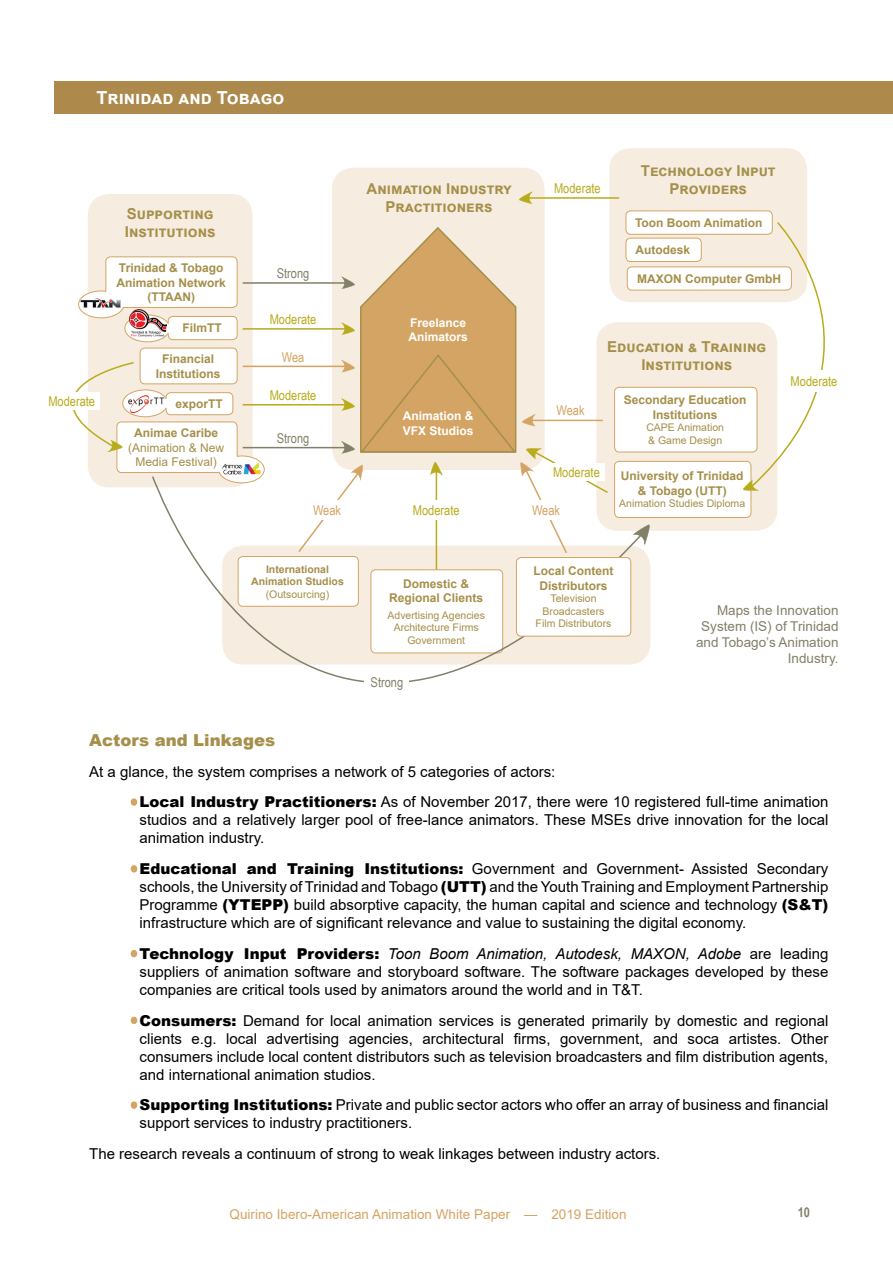
<style>
.page{position:relative;width:893px;height:1263px;background:#fff}
.page>*{position:absolute;margin:0;border:0;box-sizing:border-box;transform-origin:0 0}
.t1{font:700 18px "Arial";color:#fff}
.t2{font:900 16.5px "Arial";color:#a58f4a}
.t3{font:15px/18px "Arial";color:#000;text-align:justify}
.t4{font:700 15px/18px "Arial";color:#a58f4a}
.t5{font:13.5px/16.2px "Arial";color:#828068;text-align:right}
.t6{font:13.5px "Arial Narrow";color:#b8ac1c}
.t7{font:13.5px "Arial";color:#d4a464}
.t8{font:13.5px "Arial Narrow";color:#828068}
.t9{font:13.5px "Arial Narrow";color:#d4a464}
.t10{font:700 13.5px "Arial Narrow";color:#828068}
.t11{font:700 12px/14.4px "Arial";color:#a58f4a;text-align:center}
.t12{font:700 12px/14.4px "Arial";color:#fff}
.t13{font:12px/14.4px "Arial";color:#a58f4a;text-align:center}
.t14{font:10.5px/12.6px "Arial";color:#a58f4a;text-align:center}
.t15{font:700 10.5px/12.6px "Arial";color:#a58f4a;text-align:center}
.s1{font-family:"Arial Narrow";font-weight:700;color:#d4a464}
.s2{font-weight:900}
.s3{font-style:italic}
</style>
<div class="page">
<svg style="left:524px;top:1215px;width:13px;height:1px"></svg>
<div style="left:54px;top:81px;width:839px;height:33px;background:#ad894c"></div>
<svg style="left:130px;top:798px;width:8px;height:8px"></svg>
<svg style="left:130px;top:865px;width:8px;height:8px"></svg>
<svg style="left:130px;top:950px;width:8px;height:8px"></svg>
<svg style="left:130px;top:1016px;width:8px;height:8px"></svg>
<svg style="left:130px;top:1101px;width:8px;height:8px"></svg>
<div style="left:596px;top:322px;width:181px;height:209px;background:#f6ede0;border-radius:21px"></div>
<div style="left:88px;top:194px;width:165px;height:293px;background:#f6ede0;border-radius:21px"></div>
<div style="left:332px;top:168px;width:213px;height:302px;background:#f6ede0;border-radius:21px"></div>
<div style="left:609px;top:148px;width:198px;height:154px;background:#f6ede0;border-radius:21px"></div>
<div style="left:106px;top:257px;width:131px;height:50px;background:#fff;border-radius:5px"></div>
<div style="left:105px;top:256px;width:132px;height:52px;border:1px solid #d4a464;border-radius:5px"></div>
<div style="left:168px;top:316px;width:69px;height:24px;background:#fff;border-radius:5px"></div>
<div style="left:168px;top:316px;width:69px;height:24px;border:1px solid #d4a464;border-radius:5px"></div>
<div style="left:166px;top:393px;width:67px;height:22px;background:#fff;border-radius:5px"></div>
<div style="left:166px;top:392px;width:67px;height:23px;border:1px solid #d4a464;border-radius:5px"></div>
<div style="left:117px;top:422px;width:120px;height:50px;background:#fff;border-radius:5px"></div>
<div style="left:117px;top:422px;width:120px;height:51px;border:1px solid #d4a464;border-radius:5px"></div>
<div style="left:140px;top:348px;width:97px;height:36px;background:#fff;border-radius:5px"></div>
<div style="left:140px;top:348px;width:97px;height:36px;border:1px solid #d4a464;border-radius:5px"></div>
<div style="left:615px;top:387px;width:142px;height:65px;background:#fff;border-radius:5px"></div>
<div style="left:614px;top:387px;width:143px;height:65px;border:1px solid #d4a464;border-radius:5px"></div>
<div style="left:615px;top:461px;width:136px;height:56px;background:#fff;border-radius:5px"></div>
<div style="left:614px;top:461px;width:137px;height:57px;border:1px solid #d4a464;border-radius:5px"></div>
<div style="left:626px;top:211px;width:146px;height:23px;background:#fff;border-radius:5px"></div>
<div style="left:626px;top:210px;width:147px;height:25px;border:1px solid #d4a464;border-radius:5px"></div>
<div style="left:626px;top:238px;width:75px;height:23px;background:#fff;border-radius:5px"></div>
<div style="left:626px;top:238px;width:76px;height:24px;border:1px solid #d4a464;border-radius:5px"></div>
<div style="left:627px;top:267px;width:164px;height:23px;background:#fff;border-radius:5px"></div>
<div style="left:627px;top:266px;width:165px;height:24px;border:1px solid #d4a464;border-radius:5px"></div>
<svg style="left:151px;top:475px;width:500px;height:208px"></svg>
<div style="left:516px;top:557px;width:115px;height:79px;background:#fff;border-radius:5px"></div>
<div style="left:516px;top:557px;width:115px;height:79px;border:1px solid #d4a464;border-radius:5px"></div>
<hr style="left:243px;top:282px;width:104px;height:2px;background:#828068">
<hr style="left:243px;top:328px;width:104px;height:2px;background:#b8ac1c">
<hr style="left:243px;top:366px;width:104px;height:1px;background:#d4a464">
<hr style="left:243px;top:404px;width:104px;height:1px;background:#b8ac1c">
<hr style="left:436px;top:471px;width:1px;height:98px;background:#b8ac1c">
<hr style="left:243px;top:447px;width:104px;height:1px;background:#828068">
<svg style="left:297px;top:227px;width:312px;height:328px"></svg>
<div style="left:278px;top:501px;width:98px;height:19px;background:#fff"></div>
<hr style="left:527px;top:197px;width:92px;height:2px;background:#b8ac1c">
<svg style="left:519px;top:191px;width:14px;height:13px"></svg>
<svg style="left:743px;top:221px;width:82px;height:270px"></svg>
<div style="left:780px;top:370px;width:68px;height:22px;background:#fff"></div>
<img style="left:167px;top:393px;width:1px;height:22px">
<img style="left:169px;top:317px;width:1px;height:20px">
<svg style="left:78px;top:290px;width:91px;height:53px"></svg>
<div style="left:548px;top:463px;width:57px;height:18px;background:#fff"></div>
<div style="left:365px;top:672px;width:44px;height:20px;background:#fff"></div>
<svg style="left:73px;top:361px;width:94px;height:91px"></svg>
<svg style="left:218px;top:455px;width:47px;height:29px"></svg>
<p class="t1" style="left:97px;top:85px;width:189px">Trinidad and Tobago</p>
<p class="t6" style="left:48px;top:392px;width:48px">Moderate</p>
<p class="t4" style="left:125px;top:205px;width:92px">Supporting<br>Institutions</p>
<p class="t11" style="left:117px;top:261px;width:111px">Trinidad &amp; Tobago<br>Animation Network (TTAAN)</p>
<p class="t11" style="left:182px;top:321px;width:41px">FilmTT</p>
<p class="t11" style="left:156px;top:352px;width:66px">Financial<br>Institutions</p>
<p class="t11" style="left:176px;top:397px;width:49px">exporTT</p>
<p class="t11" style="left:134px;top:426px;width:86px">Animae Caribe</p>
<p class="t13" style="left:128px;top:440px;width:98px">(Animation &amp; New<br>Media Festival)</p>
<p class="t4" style="left:641px;top:162px;width:136px">Technology Input</p>
<p class="t4" style="left:366px;top:180px;width:147px">Animation Industry</p>
<p class="t4" style="left:669px;top:180px;width:79px">Providers</p>
<p class="t4" style="left:386px;top:198px;width:108px">Practitioners</p>
<p class="t6" style="left:554px;top:179px;width:48px">Moderate</p>
<p class="t8" style="left:277px;top:263px;width:34px">Strong</p>
<p class="t6" style="left:270px;top:309px;width:48px">Moderate</p>
<p class="t9" style="left:282px;top:347px;width:24px">Wea</p>
<p class="t6" style="left:270px;top:385px;width:48px">Moderate</p>
<p class="t8" style="left:277px;top:428px;width:34px">Strong</p>
<p class="t12" style="left:409px;top:315px;width:61px">Freelance<br>Animators</p>
<p class="t12" style="left:403px;top:409px;width:72px">Animation &amp;<br>VFX Studios</p>
<p class="t9" style="left:556px;top:400px;width:30px">Weak</p>
<p class="t6" style="left:553px;top:462px;width:48px">Moderate</p>
<p class="t9" style="left:313px;top:501px;width:30px">Weak</p>
<p class="t6" style="left:413px;top:501px;width:48px">Moderate</p>
<p class="t9" style="left:532px;top:501px;width:30px">Weak</p>
<p class="t11" style="left:635px;top:216px;width:129px">Toon Boom Animation</p>
<p class="t11" style="left:635px;top:243px;width:56px">Autodesk</p>
<p class="t11" style="left:637px;top:272px;width:145px">MAXON Computer GmbH</p>
<p class="t4" style="left:607px;top:337px;width:161px;text-align:center">Education &amp; Training<br>Institutions</p>
<p class="t11" style="left:624px;top:393px;width:124px">Secondary Education<br>Institutions</p>
<p class="t14" style="left:646px;top:421px;width:79px;text-align:left">CAPE Animation &amp; Game Design</p>
<p class="t11" style="left:621px;top:469px;width:124px">University of Trinidad &amp; Tobago (UTT)</p>
<p class="t14" style="left:619px;top:497px;width:127px">Animation Studies Diploma</p>
<p class="t6" style="left:791px;top:371px;width:48px">Moderate</p>
<p class="t15" style="left:251px;top:563px;width:94px">International<br>Animation Studios</p>
<p class="t14" style="left:266px;top:588px;width:65px">(Outsourcing)</p>
<p class="t11" style="left:389px;top:576px;width:96px">Domestic &amp;<br>Regional Clients</p>
<p class="t14" style="left:388px;top:609px;width:99px">Advertising Agencies<br>Architecture Firms<br>Government</p>
<p class="t8" style="left:371px;top:672px;width:34px">Strong</p>
<p class="t11" style="left:534px;top:564px;width:82px">Local Content<br>Distributors</p>
<p class="t14" style="left:536px;top:592px;width:77px">Television<br>Broadcasters<br>Film Distributors</p>
<p class="t5" style="left:696px;top:602px;width:144px">Maps the Innovation<br>System (IS) of Trinidad and Tobago’s Animation<br>Industry.</p>
<p class="t2" style="left:89px;top:728px;width:187px">Actors and Linkages</p>
<p class="t3" style="left:89px;top:762px;width:468px">At a glance, the system comprises a network of 5 categories of actors:</p>
<p class="t3" style="left:140px;top:793px;width:690px;text-indent:-8px"><span class="s1">•</span> <span class="s2">Local Industry Practitioners:</span> As of November 2017, there were 10 registered full-time animation studios and a relatively larger pool of free-lance animators. These MSEs drive innovation for the local animation industry.</p>
<p class="t3" style="left:140px;top:860px;width:690px;text-indent:-8px"><span class="s1">•</span> <span class="s2">Educational and Training Institutions:</span> Government and Government- Assisted Secondary schools, the University of Trinidad and Tobago <span class="s2">(UTT)</span> and the Youth Training and Employment Partnership Programme <span class="s2">(YTEPP)</span> build absorptive capacity, the human capital and science and technology <span class="s2">(S&amp;T) </span>infrastructure which are of significant relevance and value to sustaining the digital economy.</p>
<p class="t3" style="left:140px;top:944px;width:690px;text-indent:-8px"><span class="s1">•</span> <span class="s2">Technology Input Providers:</span> <span class="s3">Toon Boom Animation, Autodesk, MAXON, Adobe</span> are leading suppliers of animation software and storyboard software. The software packages developed by these companies are critical tools used by animators around the world and in T&amp;T.</p>
<p class="t3" style="left:140px;top:1011px;width:690px;text-indent:-8px"><span class="s1">•</span> <span class="s2">Consumers:</span> Demand for local animation services is generated primarily by domestic and regional clients e.g. local advertising agencies, architectural firms, government, and soca artistes. Other consumers include local content distributors such as television broadcasters and film distribution agents, and international animation studios.</p>
<p class="t3" style="left:140px;top:1096px;width:690px;text-indent:-8px"><span class="s1">•</span> <span class="s2">Supporting Institutions:</span> Private and public sector actors who offer an array of business and financial support services to industry practitioners.</p>
<p class="t3" style="left:89px;top:1145px;width:573px">The research reveals a continuum of strong to weak linkages between industry actors.</p>
<p class="t7" style="left:230px;top:1205px;width:282px">Quirino Ibero-American Animation White Paper</p>
<p class="t7" style="left:551px;top:1205px;width:77px">2019 Edition</p>
<p class="t10" style="left:798px;top:1202px;width:14px">10</p>
</div>
